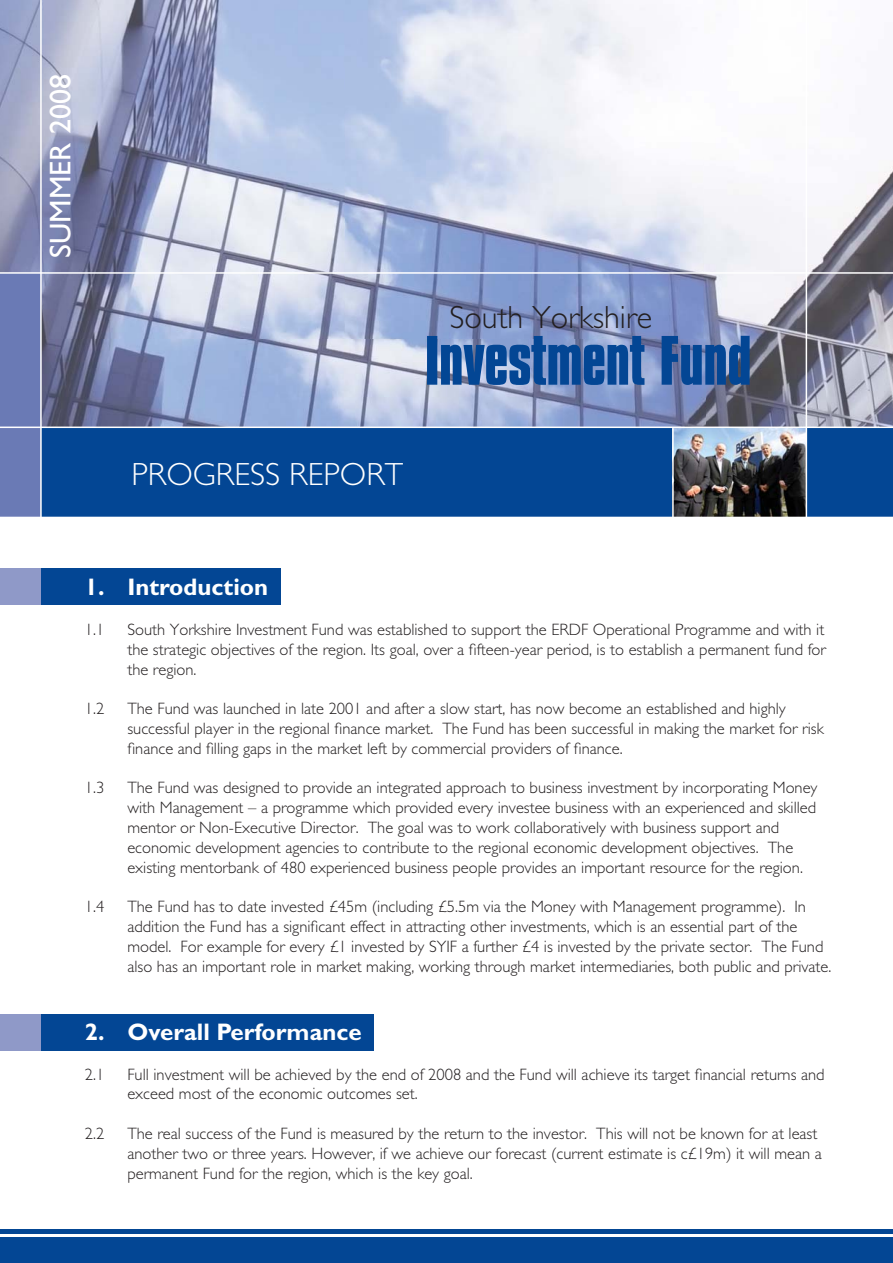
<style>
.page{position:relative;width:893px;height:1263px;background:#fff}
.page>*{position:absolute;margin:0;border:0;box-sizing:border-box;transform-origin:0 0}
.t1{font:300 32.1px "Gill Sans";color:#231f20}
.t2{font:300 32.1px "Gill Sans";color:#fff}
.t3{font:30px "Gill Sans";color:#fff}
.t4{font:700 24px "Gill Sans";color:#fff}
.t5{font:300 16.5px/19.8px "Gill Sans";color:#231f20}
</style>
<div class="page">
<div style="left:0;top:1014px;width:373px;height:37px;background:#034694"></div>
<div style="left:0;top:1014px;width:41px;height:37px;background:#8f99c8"></div>
<div style="left:0;top:568px;width:280px;height:37px;background:#034694"></div>
<div style="left:0;top:1237px;width:892px;height:26px;background:#034694"></div>
<div style="left:0;top:1229px;width:892px;height:5px;background:#034694"></div>
<img style="left:0;top:0;width:892px;height:427px">
<svg style="left:427px;top:336px;width:322px;height:49px;background:#3b69a9"></svg>
<div style="left:0;top:427px;width:892px;height:90px;background:#034694"></div>
<div style="left:0;top:273px;width:41px;height:244px;background:#6a7ab5"></div>
<hr style="left:0;top:427px;width:892px;height:1px;background:#fff">
<img style="left:673px;top:428px;width:132px;height:89px">
<hr style="left:672px;top:428px;width:1px;height:98px;background:#fff">
<hr style="left:805px;top:0;width:2px;height:518px;background:#fff">
<hr style="left:0;top:272px;width:892px;height:2px;background:#fff">
<hr style="left:40px;top:0;width:2px;height:526px;background:#fff">
<div style="left:0;top:568px;width:41px;height:37px;background:#8f99c8"></div>
<h2 class="t3" style="left:50px;top:258px;width:185px;rotate:-90deg">SUMMER 2008</h2>
<h1 class="t1" style="left:449px;top:306px;width:204px">South Yorkshire</h1>
<h1 class="t2" style="left:131px;top:463px;width:273px">PROGRESS REPORT</h1>
<h3 class="t4" style="left:85px;top:579px;width:185px">1. Introduction</h3>
<p class="t5" style="left:85px;top:621px;width:21px">1.1</p>
<p class="t5" style="left:127px;top:621px;width:700px;text-align:justify">South Yorkshire Investment Fund was established to support the ERDF Operational Programme and with it the strategic objectives of the region. Its goal, over a fifteen-year period, is to establish a permanent fund for the region.</p>
<p class="t5" style="left:85px;top:700px;width:21px">1.2</p>
<p class="t5" style="left:127px;top:700px;width:697px">The Fund was launched in late 2001 and after a slow start, has now become an established and highly successful player in the regional finance market. The Fund has been successful in making the market for risk finance and filling gaps in the market left by commercial providers of finance.</p>
<p class="t5" style="left:85px;top:780px;width:21px">1.3</p>
<p class="t5" style="left:127px;top:780px;width:691px">The Fund was designed to provide an integrated approach to business investment by incorporating Money with Management – a programme which provided every investee business with an experienced and skilled mentor or Non-Executive Director. The goal was to work collaboratively with business support and economic development agencies to contribute to the regional economic development objectives. The existing mentorbank of 480 experienced business people provides an important resource for the region.</p>
<p class="t5" style="left:85px;top:898px;width:21px">1.4</p>
<p class="t5" style="left:127px;top:898px;width:705px">The Fund has to date invested £45m (including £5.5m via the Money with Management programme). In addition the Fund has a significant effect in attracting other investments, which is an essential part of the model. For example for every £1 invested by SYIF a further £4 is invested by the private sector. The Fund also has an important role in market making, working through market intermediaries, both public and private.</p>
<h3 class="t4" style="left:85px;top:1024px;width:278px">2. Overall Performance</h3>
<p class="t5" style="left:85px;top:1066px;width:21px">2.1</p>
<p class="t5" style="left:127px;top:1066px;width:698px">Full investment will be achieved by the end of 2008 and the Fund will achieve its target financial returns and exceed most of the economic outcomes set.</p>
<p class="t5" style="left:85px;top:1125px;width:21px">2.2</p>
<p class="t5" style="left:127px;top:1125px;width:695px">The real success of the Fund is measured by the return to the investor. This will not be known for at least another two or three years. However, if we achieve our forecast (current estimate is c£19m) it will mean a permanent Fund for the region, which is the key goal.</p>
</div>
